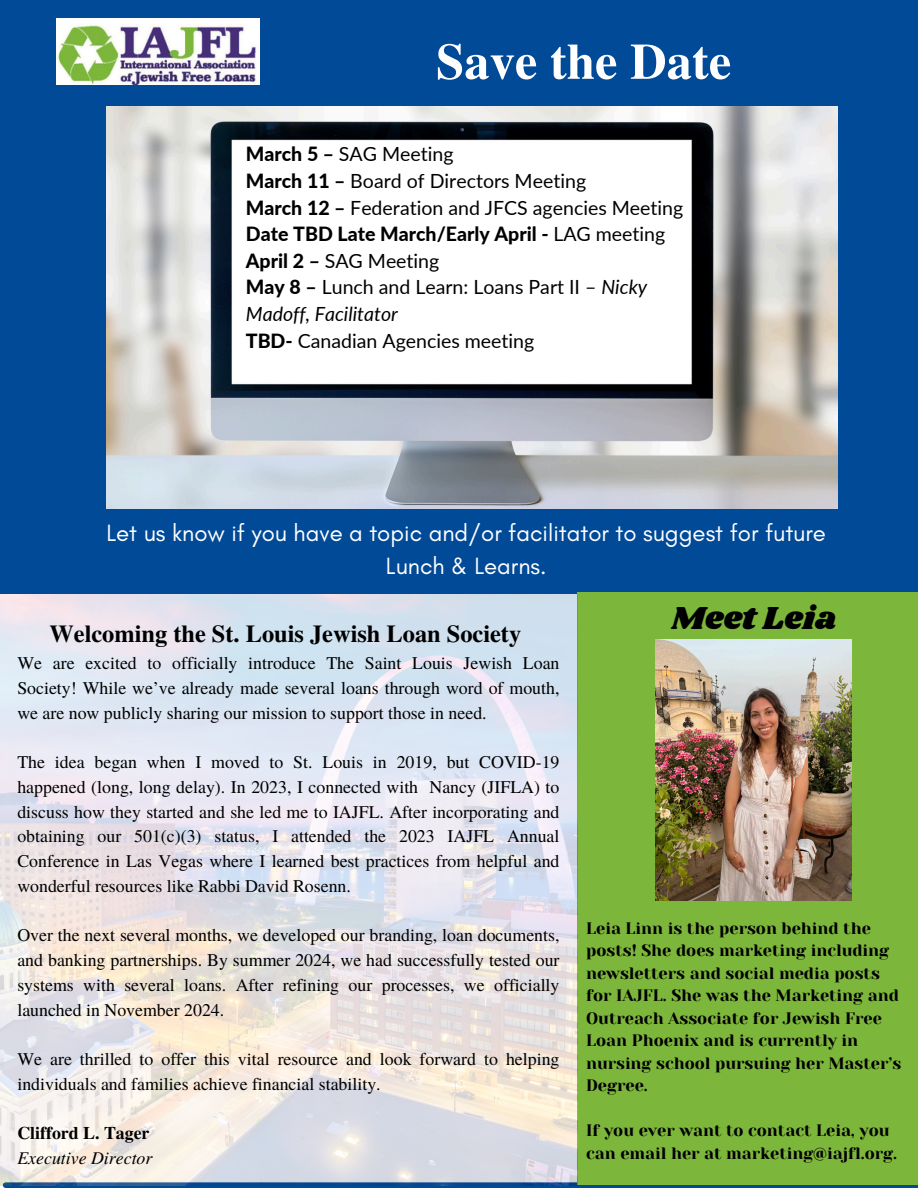
<style>
.page{position:relative;width:918px;height:1188px;background:#fff}
.page>*{position:absolute;margin:0;border:0;box-sizing:border-box;transform-origin:0 0}
.t1{font:700 50.55px "Te X Gyre Termes";color:#fff}
.t2{font:33px "Shrikhand";color:#000}
.t3{font:700 24.3px "Te X Gyre Termes";color:#000}
.t4{font:24px/32.7px "Glacial Indifference";color:#fff;text-align:center}
.t5{font:19.5px/26.7px "Lato";color:#000}
.t6{font:17.85px/24.8px "Te X Gyre Termes";color:#000;text-align:justify}
.t7{font:italic 17.85px/24.8px "Te X Gyre Termes";color:#000}
.t8{font:16.5px/22.5px "Yeseva One";color:#000}
.s1{font-weight:800}
.s2{font-style:italic}
.s3{font-weight:700;font-style:normal}
</style>
<div class="page">
<div style="left:0;top:0;width:918px;height:594px;background:#004a98"></div>
<div style="left:6px;top:1182px;width:912px;height:6px;background:#004a98"></div>
<img style="left:107px;top:107px;width:730px;height:401px">
<img style="left:57px;top:18px;width:202px;height:67px">
<div style="left:577px;top:592px;width:341px;height:593px;background:#7cb63b"></div>
<img style="left:656px;top:639px;width:196px;height:261px">
<img style="left:0;top:594px;width:578px;height:592px">
<p class="t1" style="left:436px;top:22px;width:297px">Save the Date</p>
<p class="t5" style="left:246px;top:140px;width:439px"><span class="s1">March 5 –</span> SAG Meeting<br><span class="s1">March 11 –</span> Board of Directors Meeting<br><span class="s1">March 12 –</span> Federation and JFCS agencies Meeting <span class="s1">Date TBD Late March/Early April -</span> LAG meeting <span class="s1">April 2 –</span> SAG Meeting<br><span class="s1">May 8 –</span> Lunch and Learn: Loans Part II – <span class="s2">Nicky Madoff, Facilitator<br></span><span class="s1">TBD-</span> Canadian Agencies meeting</p>
<h1 class="t4" style="left:106px;top:517px;width:721px">Let us know if you have a topic and/or facilitator to suggest for future<br>Lunch &amp; Learns.</h1>
<p class="t3" style="left:50px;top:615px;width:473px">Welcoming the St. Louis Jewish Loan Society</p>
<p class="t6" style="left:17px;top:650px;width:544px">We are excited to officially introduce The Saint Louis Jewish Loan Society! While we’ve already made several loans through word of mouth, we are now publicly sharing our mission to support those in need.</p>
<h4 class="t6" style="left:17px;top:749px;width:544px">The idea began when I moved to St. Louis in 2019, but COVID-19 happened (long, long delay). In 2023, I connected with Nancy (JIFLA) to discuss how they started and she led me to IAJFL. After incorporating and obtaining our 501(c)(3) status, I attended the 2023 IAJFL Annual Conference in Las Vegas where I learned best practices from helpful and wonderful resources like Rabbi David Rosenn.</h4>
<h3 class="t6" style="left:17px;top:922px;width:544px">Over the next several months, we developed our branding, loan documents, and banking partnerships. By summer 2024, we had successfully tested our systems with several loans. After refining our processes, we officially launched in November 2024.</h3>
<p class="t6" style="left:17px;top:1046px;width:544px">We are thrilled to offer this vital resource and look forward to helping individuals and families achieve financial stability.</p>
<h2 class="t7" style="left:17px;top:1120px;width:137px"><span class="s3">Clifford L. Tager<br></span>Executive Director</h2>
<p class="t2" style="left:671px;top:595px;width:167px">Meet Leia</p>
<p class="t8" style="left:586px;top:917px;width:317px">Leia Linn is the person behind the posts! She does marketing including newsletters and social media posts for IAJFL. She was the Marketing and<br>Outreach Associate for Jewish Free<br>Loan Phoenix and is currently in nursing school pursuing her Master’s<br>Degree.</p>
<p class="t8" style="left:586px;top:1120px;width:312px">If you ever want to contact Leia, you can email her at marketing@iajfl.org.</p>
</div>
